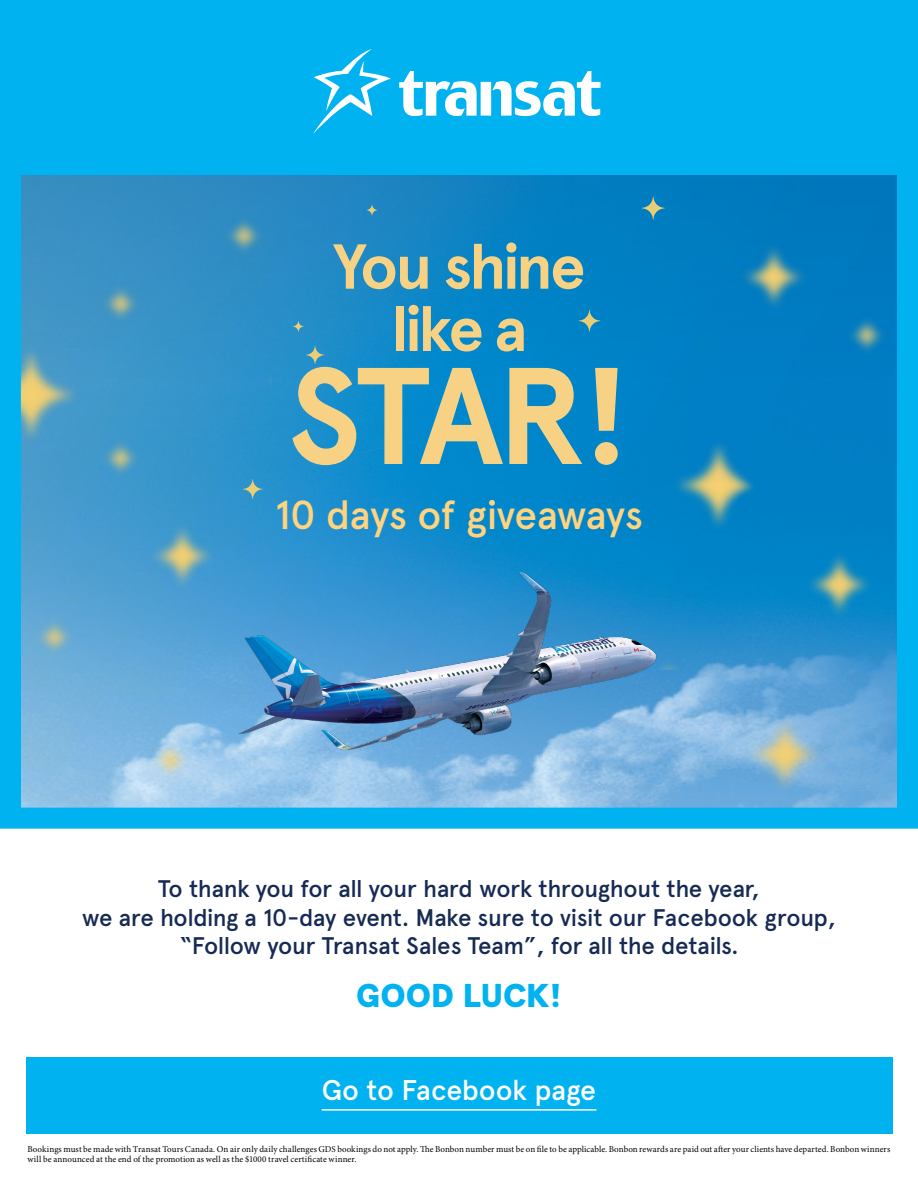
<style>
.page{position:relative;width:918px;height:1188px;background:#fff}
.page>*{position:absolute;margin:0;border:0;box-sizing:border-box;transform-origin:0 0}
.t1{font:700 137.25px "Apercu";color:#f7d284}
.t2{font:700 63.3px/62.2px "Apercu";letter-spacing:-.055em;color:#f7d284;text-align:center}
.t3{font:500 40.5px "Apercu Pro";letter-spacing:-.015em;color:#ffd380}
.t4{font:900 33px "Apercu";color:#00b3f0}
.t5{font:500 28.5px "Apercu Pro";letter-spacing:-.005em;color:#fff}
.t6{font:500 24px/28.8px "Apercu Pro";letter-spacing:-.02em;color:#162a53;text-align:center}
.t7{font:9px/10.5px "Minion Pro";letter-spacing:.005em;color:#000}
</style>
<div class="page">
<img style="left:22px;top:378px;width:874px;height:429px">
<svg style="left:22px;top:175px;width:874px;height:203px"></svg>
<div style="left:0;top:108px;width:918px;height:721px;border:21px solid #00b3f0"></div>
<img style="left:124px;top:670px;width:670px;height:159px">
<svg style="left:366px;top:205px;width:12px;height:11px"></svg>
<svg style="left:642px;top:197px;width:23px;height:23px"></svg>
<img style="left:21px;top:279px;width:871px;height:391px">
<img style="left:716px;top:218px;width:131px;height:126px">
<img style="left:781px;top:525px;width:132px;height:126px">
<img style="left:124px;top:496px;width:132px;height:127px">
<img style="left:715px;top:683px;width:158px;height:146px">
<img style="left:214px;top:211px;width:62px;height:57px">
<img style="left:140px;top:736px;width:62px;height:57px">
<div style="left:0;top:0;width:918px;height:175px;background:#00b3f0"></div>
<svg style="left:313px;top:49px;width:78px;height:85px"></svg>
<svg style="left:399px;top:71px;width:202px;height:45px"></svg>
<div style="left:26px;top:1057px;width:866px;height:77px;background:#00b3f0"></div>
<hr style="left:322px;top:1109px;width:274px;height:2px;background:#fff">
<h2 class="t2" style="left:333px;top:236px;width:254px">You shine like a</h2>
<h1 class="t1" style="left:288px;top:333px;width:344px">STAR!</h1>
<h3 class="t3" style="left:275px;top:484px;width:370px">10 days of giveaways</h3>
<h3 class="t6" style="left:82px;top:872px;width:756px">To thank you for all your hard work throughout the year,<br>we are holding a 10-day event. Make sure to visit our Facebook group, “Follow your Transat Sales Team”, for all the details.</h3>
<h3 class="t4" style="left:356px;top:976px;width:207px">GOOD LUCK!</h3>
<h3 class="t5" style="left:322px;top:1069px;width:276px">Go to Facebook page</h3>
<p class="t7" style="left:27px;top:1144px;width:864px">Bookings must be made with Transat Tours Canada. On air only daily challenges GDS bookings do not apply. The Bonbon number must be on file to be applicable. Bonbon rewards are paid out after your clients have departed. Bonbon winners will be announced at the end of the promotion as well as the $1000 travel certificate winner.</p>
</div>
